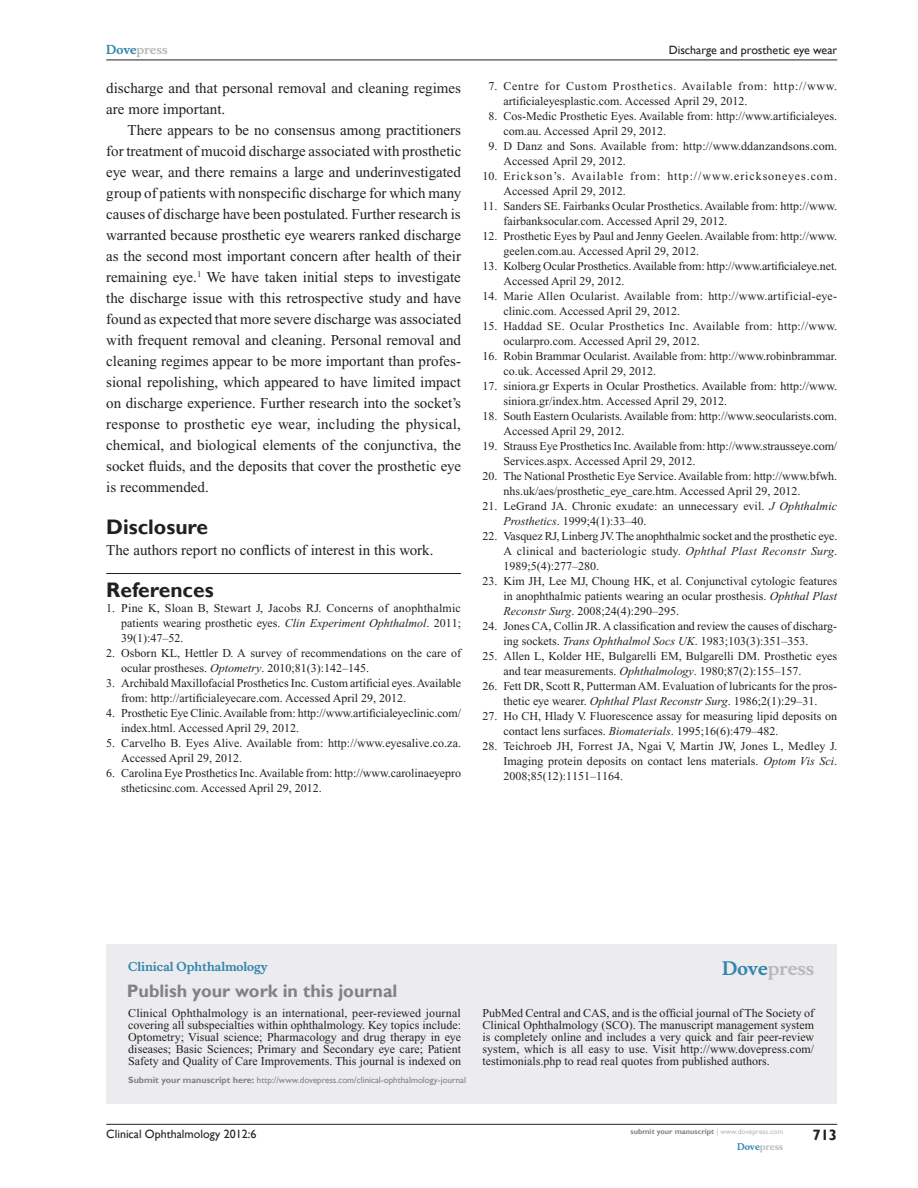
<style>
.page{position:relative;width:918px;height:1188px;background:#fff}
.page>*{position:absolute;margin:0;border:0;box-sizing:border-box;transform-origin:0 0}
.t1{font:700 21px "Gill Sans";color:#231f20}
.t2{font:700 18px "Gill Sans";color:#808285}
.t3{font:700 18px "Musee";color:#b8b9bc}
.t4{font:15px/21px "Times New Roman";color:#231f20}
.t5{font:700 15px "Gill Sans";color:#231f20}
.t6{font:12px/15px "Times New Roman";color:#231f20}
.t7{font:12px/15px "Times New Roman";letter-spacing:.035em;color:#231f20}
.t8{font:12px/15px "Times New Roman";letter-spacing:.02em;color:#231f20}
.t9{font:12px/15px "Times New Roman";letter-spacing:.025em;color:#231f20}
.t10{font:12px/15px "Times New Roman";letter-spacing:.075em;color:#231f20}
.t11{font:12px "Gill Sans";color:#231f20}
.t12{font:700 12px "Musee";color:#3485ae}
.t13{font:700 12px "Musee";color:#b8b9bc}
.t14{font:9px "Gill Sans";color:#808285}
.t15{font:700 9px "Musee";color:#b8b9bc}
.t16{font:700 7.5px "Gill Sans";color:#808285}
.s1{color:#3485ae}
.s2{font-style:italic}
.s3{font-weight:700}
.s4{font-weight:400;color:#b8b9bc}
</style>
<div class="page">
<div style="left:106px;top:944px;width:731px;height:159px;background:#ececee"></div>
<hr style="left:106px;top:573px;width:355px;height:1px;background:#231f20">
<hr style="left:106px;top:1124px;width:731px;height:1px;background:#231f20">
<hr style="left:106px;top:60px;width:731px;height:1px;background:#231f20">
<p class="t13" style="left:106px;top:43px;width:63px"><span class="s1">Dove</span>press</p>
<p class="t4" style="left:106px;top:77px;width:356px">discharge and that personal removal and cleaning regimes are more important.</p>
<p class="t4" style="left:106px;top:119px;width:357px;text-align:justify;text-indent:21px">There appears to be no consensus among practitioners for treatment of mucoid discharge associated with prosthetic eye wear, and there remains a large and underinvestigated group of patients with nonspecific discharge for which many causes of discharge have been postulated. Further research is warranted because prosthetic eye wearers ranked discharge as the second most important concern after health of their remaining eye.<sup>1</sup> We have taken initial steps to investigate the discharge issue with this retrospective study and have found as expected that more severe discharge was associated with frequent removal and cleaning. Personal removal and cleaning regimes appear to be more important than profes&shy;sional repolishing, which appeared to have limited impact on discharge experience. Further research into the socket’s response to prosthetic eye wear, including the physical, chemical, and biological elements of the conjunctiva, the socket fluids, and the deposits that cover the prosthetic eye is recommended.</p>
<h1 class="t1" style="left:106px;top:514px;width:103px">Disclosure</h1>
<p class="t4" style="left:106px;top:539px;width:329px">The authors report no conflicts of interest in this work.</p>
<h1 class="t1" style="left:106px;top:577px;width:109px">References</h1>
<p class="t6" style="left:121px;top:600px;width:341px;text-align:justify;text-indent:-15px">1. Pine K, Sloan B, Stewart J, Jacobs RJ. Concerns of anophthalmic patients wearing prosthetic eyes. <span class="s2">Clin Experiment Ophthalmol</span>. 2011; 39(1):47–52.</p>
<p class="t6" style="left:121px;top:645px;width:341px;text-indent:-15px">2. Osborn KL, Hettler D. A survey of recommendations on the care of ocular prostheses. <span class="s2">Optometry</span>. 2010;81(3):142–145.</p>
<p class="t6" style="left:121px;top:675px;width:341px;text-indent:-15px">3. Archibald Maxillofacial Prosthetics Inc. Custom artificial eyes. Available from: http://artificialeyecare.com. Accessed April 29, 2012.</p>
<p class="t6" style="left:121px;top:705px;width:341px;text-indent:-15px">4. Prosthetic Eye Clinic. Available from: http://www.artificialeyeclinic.com/ index.html. Accessed April 29, 2012.</p>
<p class="t6" style="left:121px;top:735px;width:341px;text-indent:-15px">5. Carvelho B. Eyes Alive. Available from: http://www.eyesalive.co.za.<br>Accessed April 29, 2012.</p>
<p class="t6" style="left:121px;top:765px;width:341px;text-indent:-15px">6. Carolina Eye Prosthetics Inc. Available from: http://www.carolinaeyepro stheticsinc.com. Accessed April 29, 2012.</p>
<p class="t11" style="left:669px;top:43px;width:170px">Discharge and prosthetic eye wear</p>
<p class="t7" style="left:503px;top:79px;width:335px;text-indent:-15px">7. Centre for Custom Prosthetics. Available from: http://www. artificialeyesplastic.com. Accessed April 29, 2012.</p>
<p class="t6" style="left:503px;top:109px;width:335px;text-indent:-15px">8. Cos-Medic Prosthetic Eyes. Available from: http://www.artificialeyes. com.au. Accessed April 29, 2012.</p>
<p class="t6" style="left:503px;top:139px;width:335px;text-indent:-15px">9. D Danz and Sons. Available from: http://www.ddanzandsons.com.<br>Accessed April 29, 2012.</p>
<p class="t10" style="left:503px;top:169px;width:335px;text-indent:-21px">10. Erickson’s. Available from: http://www.ericksoneyes.com.<br>Accessed April 29, 2012.</p>
<p class="t6" style="left:503px;top:199px;width:335px;text-indent:-21px">11. Sanders SE. Fairbanks Ocular Prosthetics. Available from: http://www. fairbanksocular.com. Accessed April 29, 2012.</p>
<p class="t6" style="left:503px;top:229px;width:335px;text-indent:-21px">12. Prosthetic Eyes by Paul and Jenny Geelen. Available from: http://www. geelen.com.au. Accessed April 29, 2012.</p>
<p class="t6" style="left:503px;top:259px;width:335px;text-indent:-21px">13. Kolberg Ocular Prosthetics. Available from: http://www.artificialeye.net.<br>Accessed April 29, 2012.</p>
<p class="t8" style="left:503px;top:289px;width:335px;text-indent:-21px">14. Marie Allen Ocularist. Available from: http://www.artificial-eye&shy;clinic.com. Accessed April 29, 2012.</p>
<p class="t9" style="left:503px;top:319px;width:335px;text-indent:-21px">15. Haddad SE. Ocular Prosthetics Inc. Available from: http://www. ocularpro.com. Accessed April 29, 2012.</p>
<p class="t6" style="left:503px;top:349px;width:335px;text-indent:-21px">16. Robin Brammar Ocularist. Available from: http://www.robinbrammar. co.uk. Accessed April 29, 2012.</p>
<p class="t6" style="left:503px;top:379px;width:335px;text-indent:-21px">17. siniora.gr Experts in Ocular Prosthetics. Available from: http://www. siniora.gr/index.htm. Accessed April 29, 2012.</p>
<p class="t6" style="left:503px;top:409px;width:335px;text-indent:-21px">18. South Eastern Ocularists. Available from: http://www.seocularists.com.<br>Accessed April 29, 2012.</p>
<p class="t6" style="left:503px;top:439px;width:335px;text-indent:-21px">19. Strauss Eye Prosthetics Inc. Available from: http://www.strausseye.com/<br>Services.aspx. Accessed April 29, 2012.</p>
<p class="t6" style="left:503px;top:469px;width:335px;text-indent:-21px">20. The National Prosthetic Eye Service. Available from: http://www.bfwh. nhs.uk/aes/prosthetic_eye_care.htm. Accessed April 29, 2012.</p>
<p class="t6" style="left:503px;top:499px;width:335px;text-indent:-21px">21. LeGrand JA. Chronic exudate: an unnecessary evil. <span class="s2">J Ophthalmic<br>Prosthetics</span>. 1999;4(1):33–40.</p>
<p class="t6" style="left:503px;top:529px;width:336px;text-align:justify;text-indent:-21px">22. Vasquez RJ, Linberg JV. The anophthalmic socket and the prosthetic eye.<br>A clinical and bacteriologic study. <span class="s2">Ophthal Plast Reconstr Surg</span>.<br>1989;5(4):277–280.</p>
<p class="t6" style="left:503px;top:574px;width:335px;text-align:justify;text-indent:-21px">23. Kim JH, Lee MJ, Choung HK, et al. Conjunctival cytologic features in anophthalmic patients wearing an ocular prosthesis. <span class="s2">Ophthal Plast Reconstr Surg</span>. 2008;24(4):290–295.</p>
<p class="t6" style="left:503px;top:619px;width:335px;text-indent:-21px">24. Jones CA, Collin JR. A classification and review the causes of discharg&shy;ing sockets. <span class="s2">Trans Ophthalmol Socs UK</span>. 1983;103(3):351–353.</p>
<p class="t6" style="left:503px;top:649px;width:335px;text-indent:-21px">25. Allen L, Kolder HE, Bulgarelli EM, Bulgarelli DM. Prosthetic eyes and tear measurements. <span class="s2">Ophthalmology</span>. 1980;87(2):155–157.</p>
<p class="t6" style="left:482px;top:679px;width:356px;text-align:center">26. Fett DR, Scott R, Putterman AM. Evaluation of lubricants for the pros&shy;thetic eye wearer. <span class="s2">Ophthal Plast Reconstr Surg</span>. 1986;2(1):29–31.</p>
<p class="t6" style="left:503px;top:709px;width:335px;text-indent:-21px">27. Ho CH, Hlady V. Fluorescence assay for measuring lipid deposits on contact lens surfaces. <span class="s2">Biomaterials</span>. 1995;16(6):479–482.</p>
<p class="t6" style="left:503px;top:739px;width:335px;text-align:justify;text-indent:-21px">28. Teichroeb JH, Forrest JA, Ngai V, Martin JW, Jones L, Medley J.<br>Imaging protein deposits on contact lens materials. <span class="s2">Optom Vis Sci</span>.<br>2008;85(12):1151–1164.</p>
<p class="t12" style="left:128px;top:959px;width:141px">Clinical Ophthalmology</p>
<h2 class="t2" style="left:127px;top:980px;width:272px">Publish your work in this journal</h2>
<h2 class="t3" style="left:722px;top:958px;width:94px"><span class="s1">Dove</span>press</h2>
<p class="t6" style="left:128px;top:1007px;width:334px;line-height:12px;text-align:justify">Clinical Ophthalmology is an international, peer-reviewed journal covering all subspecialties within ophthalmology. Key topics include:<br>Optometry; Visual science; Pharmacology and drug therapy in eye diseases; Basic Sciences; Primary and Secondary eye care; Patient Safety and Quality of Care Improvements. This journal is indexed on</p>
<p class="t6" style="left:482px;top:1007px;width:333px;line-height:12px;text-align:justify">PubMed Central and CAS, and is the official journal of The Society of Clinical Ophthalmology (SCO). The manuscript management system is completely online and includes a very quick and fair peer-review system, which is all easy to use. Visit http://www.dovepress.com/ testimonials.php to read real quotes from published authors.</p>
<p class="t14" style="left:128px;top:1075px;width:339px"><span class="s3">Submit your manuscript here:</span> http://www.dovepress.com/clinical-ophthalmology-journal</p>
<p class="t11" style="left:106px;top:1127px;width:152px">Clinical Ophthalmology 2012:6</p>
<p class="t16" style="left:631px;top:1127px;width:154px">submit your manuscript <span class="s4">| www.dovepress.com</span></p>
<p class="t15" style="left:737px;top:1141px;width:48px"><span class="s1">Dove</span>press</p>
<p class="t5" style="left:812px;top:1126px;width:26px">713</p>
</div>
